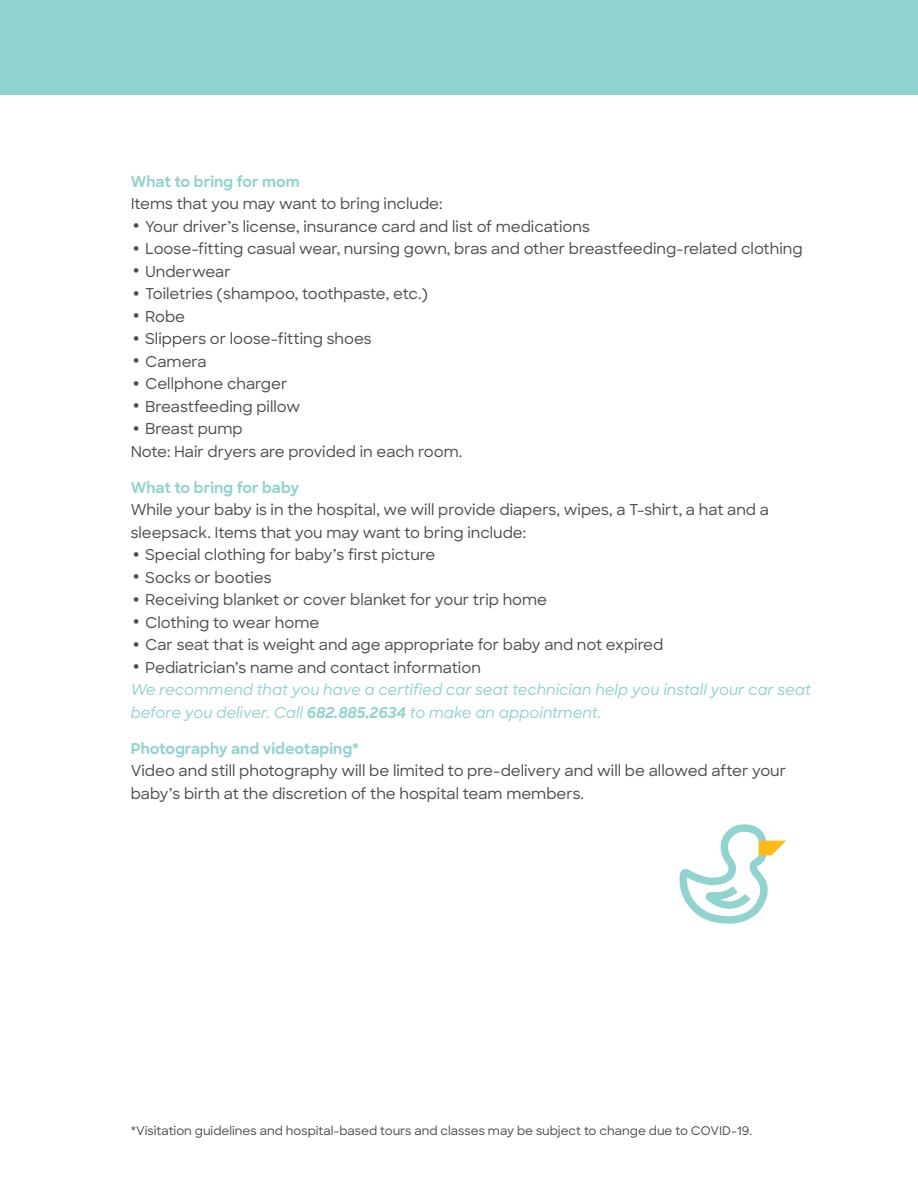
<style>
.page{position:relative;width:918px;height:1188px;background:#fff}
.page>*{position:absolute;margin:0;border:0;box-sizing:border-box;transform-origin:0 0}
.t1{font:500 15px/22.5px "Sharp Sans";color:#4b4c4d}
.t2{font:italic 500 15px/22.5px "Sharp Sans";color:#91d3ce}
.t3{font:700 15px "Sharp Sans";color:#91d3ce}
.t4{font:500 12px "Sharp Sans";color:#4b4c4d}
.s1{font-size:30px}
.s2{font-weight:700}
</style>
<div class="page">
<div style="left:0;top:0;width:918px;height:94px;background:#91d3ce"></div>
<svg style="left:679px;top:824px;width:107px;height:100px"></svg>
<p class="t3" style="left:131px;top:170px;width:171px">What to bring for mom</p>
<p class="t1" style="left:131px;top:192px;width:313px">Items that you may want to bring include:</p>
<p class="t1" style="left:131px;top:214px;width:461px"><span class="s1">•</span> Your driver’s license, insurance card and list of medications</p>
<p class="t1" style="left:131px;top:237px;width:674px"><span class="s1">•</span> Loose-fitting casual wear, nursing gown, bras and other breastfeeding-related clothing</p>
<p class="t1" style="left:131px;top:259px;width:102px"><span class="s1">•</span> Underwear</p>
<p class="t1" style="left:131px;top:282px;width:299px"><span class="s1">•</span> Toiletries (shampoo, toothpaste, etc.)</p>
<p class="t1" style="left:131px;top:304px;width:56px"><span class="s1">•</span> Robe</p>
<p class="t1" style="left:131px;top:327px;width:243px"><span class="s1">•</span> Slippers or loose-fitting shoes</p>
<p class="t1" style="left:131px;top:349px;width:78px"><span class="s1">•</span> Camera</p>
<p class="t1" style="left:131px;top:372px;width:158px"><span class="s1">•</span> Cellphone charger</p>
<p class="t1" style="left:131px;top:394px;width:171px"><span class="s1">•</span> Breastfeeding pillow</p>
<p class="t1" style="left:131px;top:417px;width:114px"><span class="s1">•</span> Breast pump</p>
<p class="t1" style="left:131px;top:439px;width:333px">Note: Hair dryers are provided in each room.</p>
<p class="t3" style="left:131px;top:476px;width:170px">What to bring for baby</p>
<p class="t1" style="left:131px;top:498px;width:640px">While your baby is in the hospital, we will provide diapers, wipes, a T-shirt, a hat and a sleepsack. Items that you may want to bring include:</p>
<p class="t1" style="left:131px;top:543px;width:306px"><span class="s1">•</span> Special clothing for baby’s first picture</p>
<p class="t1" style="left:131px;top:565px;width:143px"><span class="s1">•</span> Socks or booties</p>
<p class="t1" style="left:131px;top:588px;width:418px"><span class="s1">•</span> Receiving blanket or cover blanket for your trip home</p>
<p class="t1" style="left:131px;top:610px;width:190px"><span class="s1">•</span> Clothing to wear home</p>
<p class="t1" style="left:131px;top:633px;width:534px"><span class="s1">•</span> Car seat that is weight and age appropriate for baby and not expired</p>
<p class="t1" style="left:131px;top:655px;width:352px"><span class="s1">•</span> Pediatrician’s name and contact information</p>
<p class="t2" style="left:131px;top:678px;width:682px">We recommend that you have a certified car seat technician help you install your car seat before you deliver. Call <span class="s2">682.885.2634</span> to make an appointment.</p>
<p class="t3" style="left:131px;top:737px;width:230px">Photography and videotaping*</p>
<p class="t1" style="left:131px;top:759px;width:657px">Video and still photography will be limited to pre-delivery and will be allowed after your baby’s birth at the discretion of the hospital team members.</p>
<p class="t4" style="left:131px;top:1121px;width:623px">*Visitation guidelines and hospital-based tours and classes may be subject to change due to COVID-19.</p>
</div>
